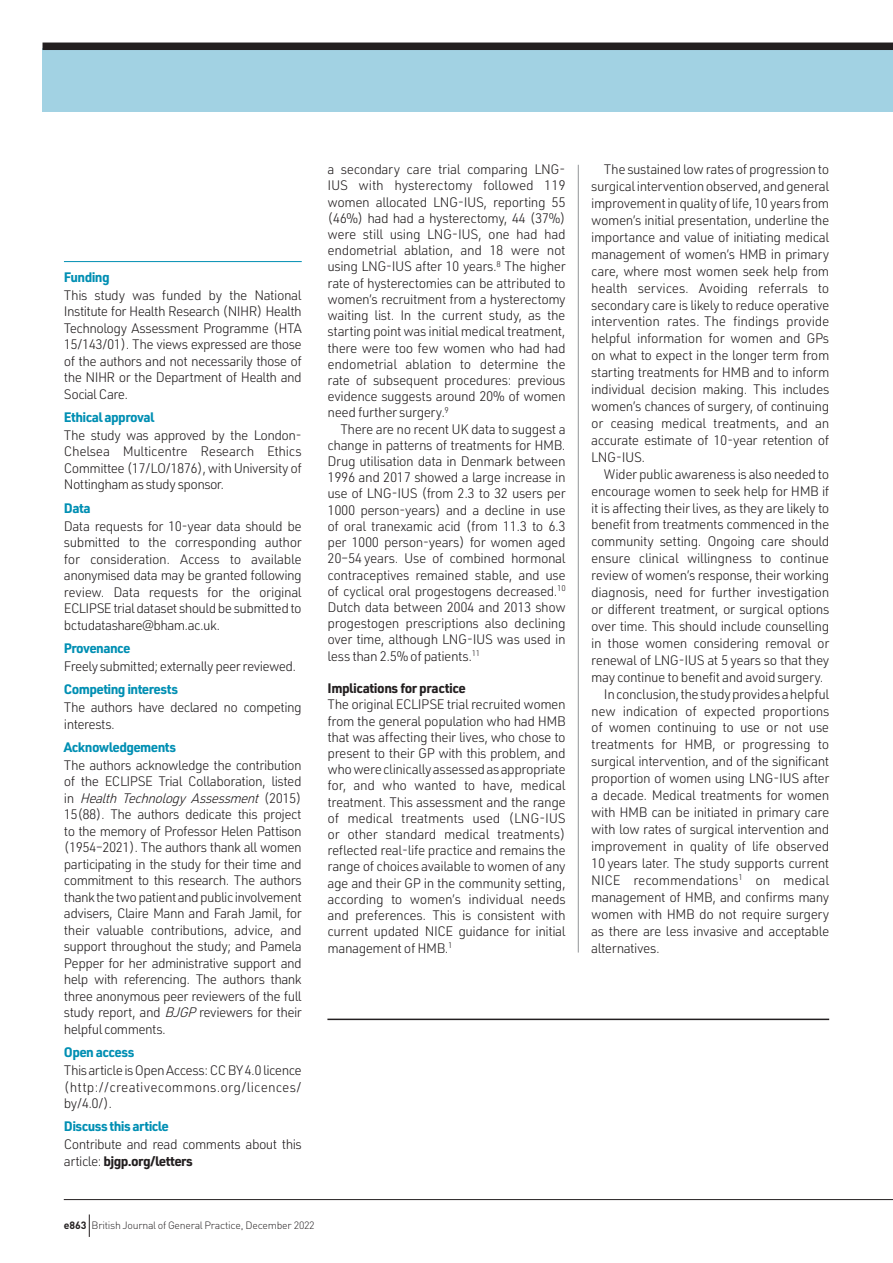
<style>
.page{position:relative;width:893px;height:1263px;background:#fff}
.page>*{position:absolute;margin:0;border:0;box-sizing:border-box;transform-origin:0 0}
.t1{font:300 13.5px/16.2px "URWDIN";letter-spacing:-.035em;color:#231f20;text-align:justify}
.t2{font:700 13.5px "URWDIN";letter-spacing:-.045em;color:#008fb3}
.t3{font:300 13.5px "URWDIN";letter-spacing:-.015em;color:#231f20}
.t4{font:700 13.5px "URWDIN";letter-spacing:-.035em;color:#231f20}
.t5{font:300 10.5px "DIN";letter-spacing:-.025em;color:#231f20}
.s1{font-style:italic}
.s2{font-weight:700}
</style>
<div class="page">
<div style="left:43px;top:48px;width:850px;height:64px;background:#a2d2e3"></div>
<div style="left:43px;top:43px;width:850px;height:7px;background:#231f20"></div>
<hr style="left:64px;top:261px;width:238px;height:1px;background:#008fb3">
<hr style="left:578px;top:165px;width:1px;height:787px;background:#939598">
<hr style="left:327px;top:1018px;width:502px;height:2px;background:#231f20">
<hr style="left:64px;top:1199px;width:829px;height:1px;background:#231f20">
<svg style="left:89px;top:1214px;width:1px;height:23px"></svg>
<p class="t2" style="left:64px;top:268px;width:47px">Funding</p>
<p class="t1" style="left:64px;top:286px;width:239px">This study was funded by the National Institute for Health Research (NIHR) Health Technology Assessment Programme (HTA 15/143/01). The views expressed are those of the authors and not necessarily those of the NIHR or the Department of Health and Social Care.</p>
<p class="t2" style="left:64px;top:408px;width:92px">Ethical approval</p>
<p class="t1" style="left:64px;top:426px;width:239px">The study was approved by the London-Chelsea Multicentre Research Ethics Committee (17/LO/1876), with University of Nottingham as study sponsor.</p>
<p class="t2" style="left:64px;top:499px;width:28px">Data</p>
<p class="t1" style="left:64px;top:517px;width:239px">Data requests for 10-year data should be submitted to the corresponding author for consideration. Access to available anonymised data may be granted following review. Data requests for the original ECLIPSE trial dataset should be submitted to bctudatashare@bham.ac.uk.</p>
<p class="t2" style="left:64px;top:639px;width:68px">Provenance</p>
<p class="t1" style="left:64px;top:657px;width:234px">Freely submitted; externally peer reviewed.</p>
<p class="t2" style="left:64px;top:680px;width:116px">Competing interests</p>
<p class="t1" style="left:64px;top:699px;width:239px">The authors have declared no competing interests.</p>
<p class="t2" style="left:64px;top:738px;width:114px">Acknowledgements</p>
<p class="t1" style="left:64px;top:756px;width:239px">The authors acknowledge the contribution of the ECLIPSE Trial Collaboration, listed i n <span class="s1">Health Technology Assessment</span> ( 2 0 1 5 )<br>15(88). The authors dedicate this project to the memory of Professor Helen Pattison (1954–2021). The authors thank all women participating in the study for their time and commitment to this research. The authors thank the two patient and public involvement advisers, Claire Mann and Farah Jamil, for their valuable contributions, advice, and support throughout the study; and Pamela Pepper for her administrative support and help with referencing. The authors thank three anonymous peer reviewers of the full study report, and <span class="s1">BJGP</span>reviewers for their helpful comments.</p>
<p class="t2" style="left:64px;top:1043px;width:72px">Open access</p>
<p class="t1" style="left:64px;top:1061px;width:239px">This article is Open Access: CC BY 4.0 licence (http://creativecommons.org/licences/ by/4.0/).</p>
<p class="t2" style="left:64px;top:1117px;width:107px">Discuss this article</p>
<p class="t1" style="left:64px;top:1136px;width:239px">Contribute and read comments about this article: <span class="s2">bjgp.org/letters</span></p>
<p class="t1" style="left:328px;top:161px;width:240px">a secondary care trial comparing LNG-IUS with hysterectomy followed 119 women allocated LNG-IUS, reporting 55 (46%) had had a hysterectomy, 44 (37%) were still using LNG-IUS, one had had endometrial ablation, and 18 were not using LNG-IUS after 10 years.<sup>8</sup> The higher rate of hysterectomies can be attributed to women’s recruitment from a hysterectomy waiting list. In the current study, as the starting point was initial medical treatment, there were too few women who had had endometrial ablation to determine the rate of subsequent procedures: previous evidence suggests around 20% of women need further surgery.<sup>9</sup></p>
<p class="t1" style="left:328px;top:420px;width:240px;text-indent:13px">There are no recent UK data to suggest a change in patterns of treatments for HMB.<br>Drug utilisation data in Denmark between 1996 and 2017 showed a large increase in use of LNG-IUS (from 2.3 to 32 users per 1000 person-years) and a decline in use of oral tranexamic acid (from 11.3 to 6.3 per 1000 person-years) for women aged 20–54 years. Use of combined hormonal contraceptives remained stable, and use of cyclical oral progestogens decreased.<sup>10<br></sup>Dutch data between 2004 and 2013 show progestogen prescriptions also declining over time, although LNG-IUS was used in less than 2.5% of patients.<sup>11</sup></p>
<p class="t4" style="left:328px;top:679px;width:140px">Implications for practice</p>
<p class="t1" style="left:328px;top:696px;width:240px">The original ECLIPSE trial recruited women from the general population who had HMB that was affecting their lives, who chose to present to their GP with this problem, and who were clinically assessed as appropriate for, and who wanted to have, medical treatment. This assessment and the range of medical treatments used (LNG-IUS or other standard medical treatments) reflected real-life practice and remains the range of choices available to women of any age and their GP in the community setting, according to women’s individual needs and preferences. This is consistent with current updated NICE guidance for initial management of HMB.<sup>1</sup></p>
<p class="t5" style="left:64px;top:1219px;width:252px"><span class="s2">e863</span> British Journal of General Practice, December 2022</p>
<p class="t1" style="left:591px;top:160px;width:240px;line-height:17px;text-indent:13px">The sustained low rates of progression to surgical intervention observed, and general improvement in quality of life, 10 years from women’s initial presentation, underline the importance and value of initiating medical management of women’s HMB in primary care, where most women seek help from health services. Avoiding referrals to secondary care is likely to reduce operative intervention rates. The findings provide helpful information for women and GPs on what to expect in the longer term from starting treatments for HMB and to inform individual decision making. This includes women’s chances of surgery, of continuing or ceasing medical treatments, and an accurate estimate of 10-year retention of LNG-IUS.</p>
<p class="t1" style="left:604px;top:465px;width:227px">Wider public awareness is also needed to</p>
<p class="t1" style="left:591px;top:482px;width:240px">encourage women to seek help for HMB if</p>
<p class="t1" style="left:591px;top:499px;width:240px">it is affecting their lives, as they are likely to</p>
<p class="t1" style="left:591px;top:516px;width:240px">benefit from treatments commenced in the</p>
<p class="t1" style="left:591px;top:533px;width:240px">community setting. Ongoing care should</p>
<p class="t1" style="left:591px;top:550px;width:240px">ensure clinical willingness to continue</p>
<p class="t1" style="left:591px;top:567px;width:240px">review of women’s response, their working</p>
<p class="t1" style="left:591px;top:584px;width:240px">diagnosis, need for further investigation</p>
<p class="t1" style="left:591px;top:601px;width:240px">or different treatment, or surgical options</p>
<p class="t1" style="left:591px;top:618px;width:240px">over time. This should include counselling</p>
<p class="t1" style="left:591px;top:635px;width:240px">in those women considering removal or</p>
<p class="t1" style="left:591px;top:651px;width:240px">renewal of LNG-IUS at 5 years so that they</p>
<p class="t1" style="left:591px;top:668px;width:234px">may continue to benefit and avoid surgery.</p>
<p class="t1" style="left:604px;top:685px;width:227px">In conclusion, the study provides a helpful</p>
<p class="t1" style="left:591px;top:702px;width:240px">new indication of expected proportions</p>
<p class="t1" style="left:591px;top:719px;width:239px">of women continuing to use or not use</p>
<p class="t1" style="left:591px;top:736px;width:240px">treatments for HMB, or progressing to</p>
<p class="t1" style="left:591px;top:753px;width:240px">surgical intervention, and of the significant</p>
<p class="t1" style="left:591px;top:770px;width:240px">proportion of women using LNG-IUS after</p>
<p class="t1" style="left:591px;top:787px;width:240px">a decade. Medical treatments for women</p>
<p class="t1" style="left:591px;top:804px;width:240px">with HMB can be initiated in primary care</p>
<p class="t1" style="left:591px;top:821px;width:240px">with low rates of surgical intervention and</p>
<p class="t1" style="left:591px;top:838px;width:240px">improvement in quality of life observed</p>
<p class="t1" style="left:591px;top:854px;width:240px">10 years later. The study supports current</p>
<p class="t3" style="left:591px;top:871px;width:240px">NICE recommendations<sup>1</sup> on medical</p>
<p class="t1" style="left:591px;top:888px;width:240px">management of HMB, and confirms many</p>
<p class="t1" style="left:591px;top:905px;width:240px">women with HMB do not require surgery</p>
<p class="t1" style="left:591px;top:922px;width:240px">as there are less invasive and acceptable</p>
<p class="t1" style="left:591px;top:939px;width:70px">alternatives.</p>
</div>
